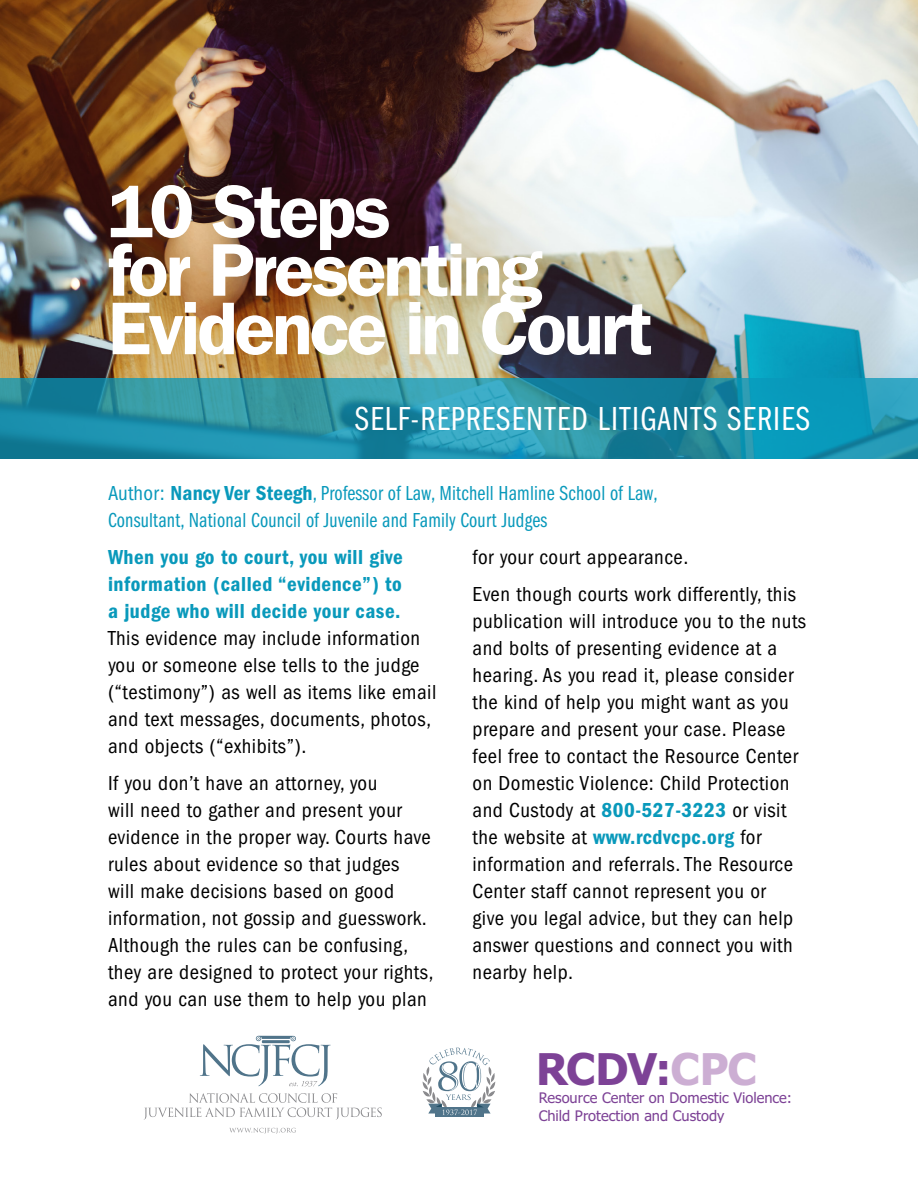
<style>
.page{position:relative;width:918px;height:1188px;background:#fff}
.page>*{position:absolute;margin:0;border:0;box-sizing:border-box;transform-origin:0 0}
.t1{font:600 75px/58.5px "ITC Franklin Gothic Std";letter-spacing:-.045em;color:#fff}
.t2{font:700 43.8px "Tahoma";letter-spacing:-.02em;color:#7d4296}
.t3{font:34.5px "ITC Franklin Gothic Std Bk Cp";letter-spacing:.04em;color:#fff}
.t4{font:condensed 21px/27px "ITC Franklin Gothic Std";letter-spacing:.025em;color:#000}
.t5{font:21px/27px "ITC Franklin Gothic Std Bk Cp";letter-spacing:.01em;color:#0999bb}
.t6{font:21px/27px "ITC Franklin Gothic Std Dm Cd";letter-spacing:.025em;color:#0999bb;text-align:justify}
.t7{font:14.55px/17.5px "Tahoma";color:#7d4296}
.s1{font-family:"ITC Franklin Gothic Std";font-stretch:condensed}
.s2{font-family:"ITC Franklin Gothic Std Dm Cd"}
.s3{font-family:"ITC Franklin Gothic Std Dm Cd";font-stretch:normal;color:#0999bb}
.s4{color:#ccaed3}
</style>
<div class="page">
<img style="left:0;top:0;width:918px;height:378px">
<svg style="left:0;top:378px;width:918px;height:81px;background:#2191a8"></svg>
<svg style="left:144px;top:1093px;width:238px;height:27px"></svg>
<svg style="left:200px;top:1036px;width:131px;height:51px"></svg>
<svg style="left:229px;top:1128px;width:67px;height:6px"></svg>
<div style="left:435px;top:1107px;width:49px;height:10px;background:#50748a"></div>
<svg style="left:423px;top:1048px;width:72px;height:67px"></svg>
<h1 class="t1" style="left:108px;top:182px;width:547px">10 Steps<br>for Presenting<br>Evidence in Court</h1>
<h3 class="t3" style="left:355px;top:400px;width:457px">SELF-REPRESENTED LITIGANTS SERIES</h3>
<p class="t5" style="left:108px;top:480px;width:551px"><span class="s1">Author:</span> <span class="s2">Nancy Ver Steegh</span>, Professor of Law, Mitchell Hamline School of Law,<br>Consultant, National Council of Juvenile and Family Court Judges</p>
<p class="t6" style="left:108px;top:544px;width:296px">When you go to court, you will give information (called “evidence”) to a judge who will decide your case.</p>
<p class="t4" style="left:108px;top:625px;width:330px">This evidence may include information you or someone else tells to the judge (“testimony”) as well as items like email and text messages, documents, photos, and objects (“exhibits”).</p>
<p class="t4" style="left:108px;top:770px;width:327px">If you don’t have an attorney, you<br>will need to gather and present your evidence in the proper way. Courts have rules about evidence so that judges<br>will make decisions based on good information, not gossip and guesswork.<br>Although the rules can be confusing, they are designed to protect your rights, and you can use them to help you plan</p>
<p class="t4" style="left:472px;top:539px;width:325px;line-height:36.8px">for your court appearance.<br>Even though courts work differently, this</p>
<p class="t4" style="left:472px;top:608px;width:335px">publication will introduce you to the nuts and bolts of presenting evidence at a hearing. As you read it, please consider the kind of help you might want as you prepare and present your case. Please feel free to contact the Resource Center on Domestic Violence: Child Protection and Custody at <span class="s3">800-527-3223</span> or visit the website at <span class="s3">www.rcdvcpc.org</span> for information and referrals. The Resource Center staff cannot represent you or<br>give you legal advice, but they can help answer questions and connect you with nearby help.</p>
<h2 class="t2" style="left:536px;top:1039px;width:222px">RCDV:<span class="s4">CPC</span></h2>
<p class="t7" style="left:539px;top:1088px;width:255px">Resource Center on Domestic Violence:<br>Child Protection and Custody</p>
</div>
